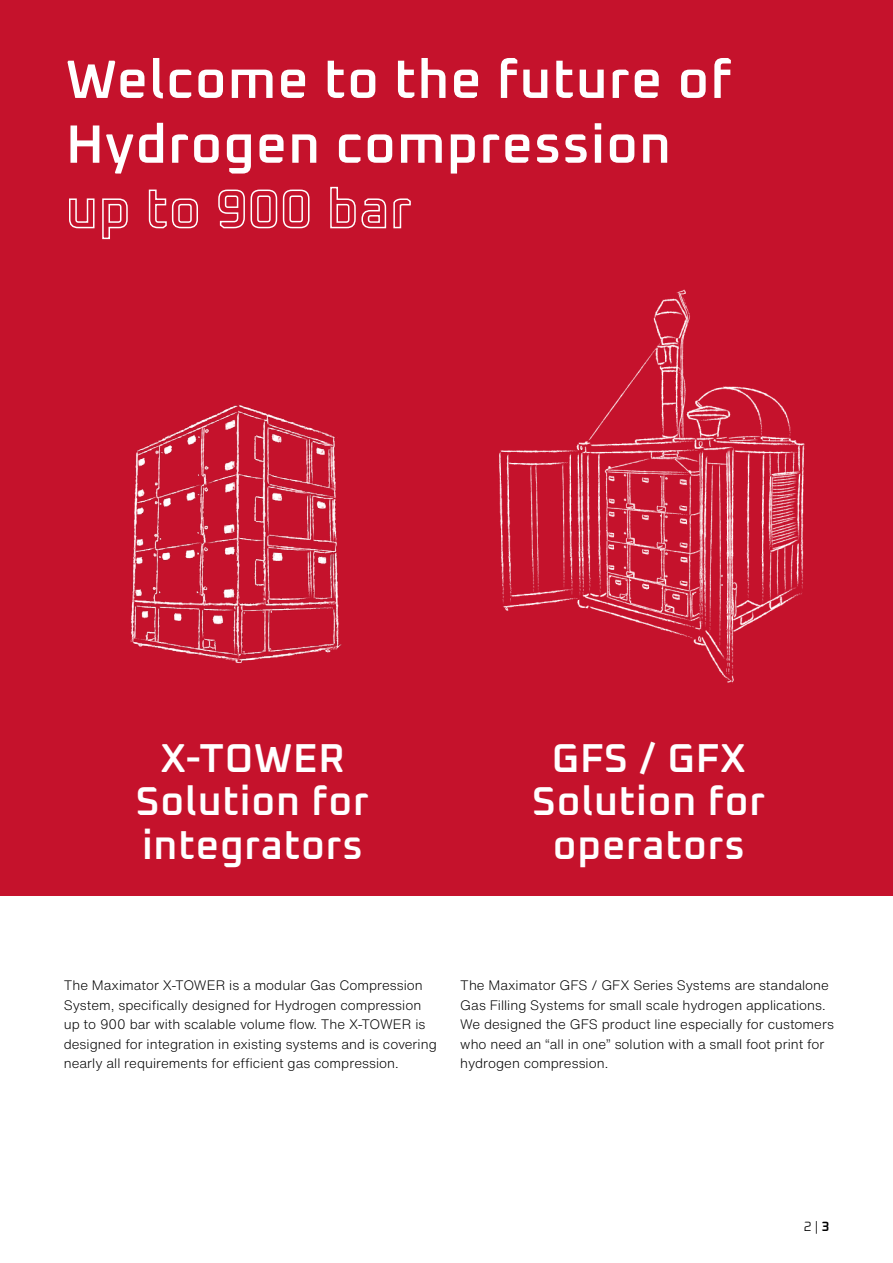
<style>
.page{position:relative;width:893px;height:1263px;background:#fff}
.page>*{position:absolute;margin:0;border:0;box-sizing:border-box;transform-origin:0 0}
.t1{font:600 54px/64.8px "Oxanium";letter-spacing:.02em;color:#fff}
.t2{font:600 40.5px/43.5px "Oxanium";letter-spacing:.02em;color:#fff;text-align:center}
.t3{font:300 13.5px/19.5px "Helvetica Now Text";color:#000}
.t4{font:300 13.5px "Oxanium";color:#000}
.s1{font-weight:600}
</style>
<div class="page">
<div style="left:0;top:0;width:893px;height:895px;background:#c5122c"></div>
<img style="left:130px;top:404px;width:212px;height:259px">
<img style="left:499px;top:289px;width:306px;height:394px">
<h1 class="t1" style="left:66px;top:45px;width:667px">Welcome to the future of<br>Hydrogen compression up to 900 bar</h1>
<h2 class="t2" style="left:136px;top:734px;width:235px">X-TOWER<br>Solution for integrators</h2>
<h2 class="t2" style="left:532px;top:734px;width:235px">GFS / GFX<br>Solution for operators</h2>
<p class="t3" style="left:64px;top:975px;width:375px">The Maximator X-TOWER is a modular Gas Compression System, specifically designed for Hydrogen compression up to 900 bar with scalable volume flow. The X-TOWER is designed for integration in existing systems and is covering nearly all requirements for efficient gas compression.</p>
<p class="t3" style="left:460px;top:975px;width:375px">The Maximator GFS / GFX Series Systems are standalone Gas Filling Systems for small scale hydrogen applications.<br>We designed the GFS product line especially for customers who need an “all in one” solution with a small foot print for hydrogen compression.</p>
<p class="t4" style="left:804px;top:1218px;width:27px">2 | <span class="s1">3</span></p>
</div>
